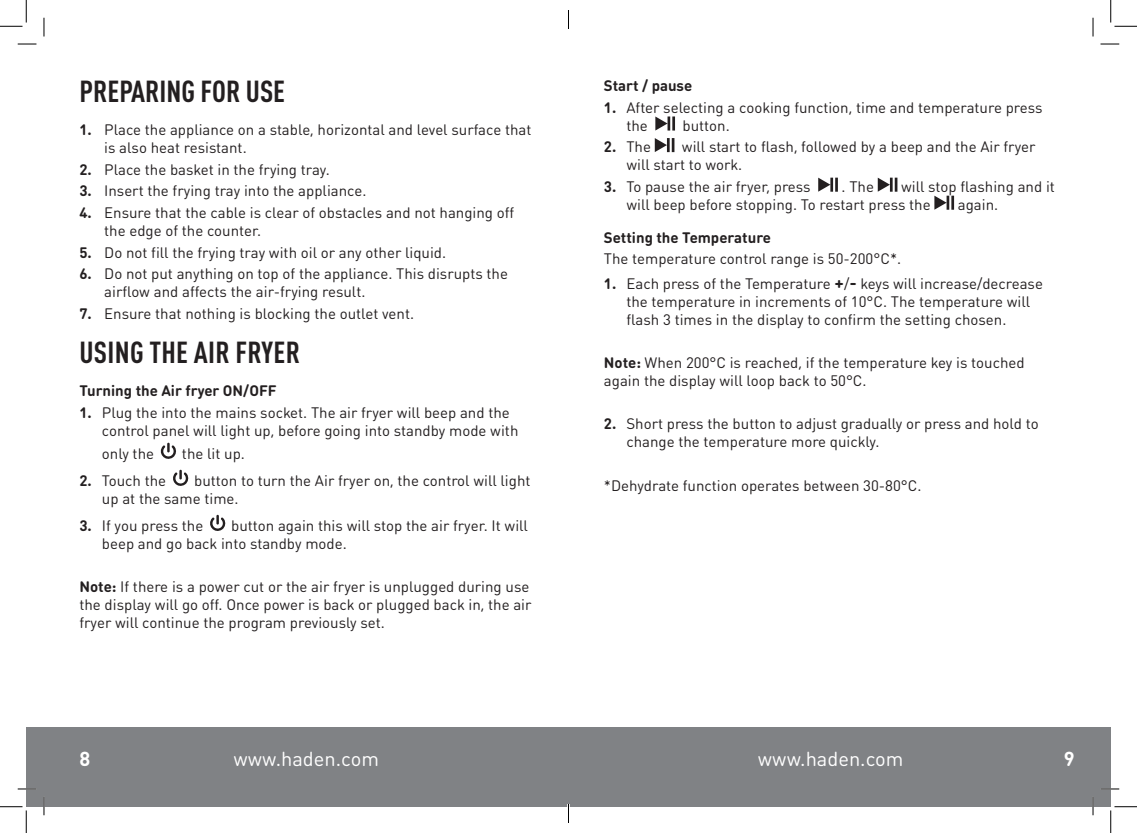
<style>
.page{position:relative;width:1137px;height:833px;background:#fff}
.page>*{position:absolute;margin:0;border:0;box-sizing:border-box;transform-origin:0 0}
.t1{font:700 condensed 30px "DINOT";color:#231f20}
.t2{font:20px "DIN Round Pro";color:#fff}
.t3{font:700 20px "DIN Round Pro";color:#fff}
.t4{font:15px/18px "DIN Round Pro";color:#231f20}
.t5{font:700 15px "DIN Round Pro";color:#231f20}
.s1{font-weight:700}
.s2{font-weight:700;font-size:17.5px}
</style>
<div class="page">
<div style="left:26px;top:726px;width:542px;height:80px;background:#808285"></div>
<div style="left:568px;top:726px;width:543px;height:80px;background:#808285"></div>
<svg style="left:160px;top:442px;width:16px;height:16px"></svg>
<svg style="left:173px;top:469px;width:16px;height:16px"></svg>
<svg style="left:210px;top:514px;width:16px;height:17px"></svg>
<svg style="left:655px;top:116px;width:20px;height:14px"></svg>
<svg style="left:655px;top:138px;width:19px;height:14px"></svg>
<svg style="left:818px;top:177px;width:20px;height:14px"></svg>
<svg style="left:878px;top:177px;width:19px;height:14px"></svg>
<svg style="left:934px;top:195px;width:20px;height:14px"></svg>
<svg style="left:18px;top:43px;width:18px;height:2px"></svg>
<svg style="left:1100px;top:43px;width:19px;height:2px"></svg>
<svg style="left:18px;top:788px;width:18px;height:1px"></svg>
<svg style="left:1101px;top:788px;width:18px;height:1px"></svg>
<svg style="left:43px;top:18px;width:2px;height:18px"></svg>
<svg style="left:43px;top:797px;width:2px;height:17px"></svg>
<svg style="left:1092px;top:18px;width:2px;height:18px"></svg>
<svg style="left:1092px;top:797px;width:2px;height:17px"></svg>
<svg style="left:0;top:0;width:27px;height:27px"></svg>
<svg style="left:0;top:806px;width:27px;height:26px"></svg>
<svg style="left:1110px;top:0;width:27px;height:27px"></svg>
<svg style="left:1110px;top:806px;width:27px;height:26px"></svg>
<svg style="left:568px;top:10px;width:1px;height:19px"></svg>
<svg style="left:568px;top:804px;width:1px;height:18px"></svg>
<p class="t1" style="left:79px;top:70px;width:207px">PREPARING FOR USE</p>
<p class="t4" style="left:104px;top:120px;width:429px;text-indent:-25px"><span class="s1">1.</span> Place the appliance on a stable, horizontal and level surface that is also heat resistant.</p>
<p class="t4" style="left:79px;top:160px;width:252px"><span class="s1">2.</span> Place the basket in the frying tray.</p>
<p class="t4" style="left:79px;top:181px;width:288px"><span class="s1">3.</span> Insert the frying tray into the appliance.</p>
<p class="t4" style="left:104px;top:203px;width:412px;text-indent:-25px"><span class="s1">4.</span> Ensure that the cable is clear of obstacles and not hanging off the edge of the counter.</p>
<p class="t4" style="left:79px;top:242px;width:368px"><span class="s1">5.</span> Do not fill the frying tray with oil or any other liquid.</p>
<p class="t4" style="left:104px;top:264px;width:405px;text-indent:-25px"><span class="s1">6.</span> Do not put anything on top of the appliance. This disrupts the airflow and affects the air-frying result.</p>
<p class="t4" style="left:79px;top:303px;width:336px"><span class="s1">7.</span> Ensure that nothing is blocking the outlet vent.</p>
<p class="t1" style="left:80px;top:330px;width:222px">USING THE AIR FRYER</p>
<p class="t5" style="left:79px;top:380px;width:199px">Turning the Air fryer ON/OFF</p>
<p class="t4" style="left:102px;top:402px;width:418px;text-indent:-22px"><span class="s1">1.</span> Plug the into the mains socket. The air fryer will beep and the control panel will light up, before going into standby mode with</p>
<p class="t4" style="left:102px;top:444px;width:54px">only the</p>
<p class="t4" style="left:182px;top:444px;width:64px">the lit up.</p>
<p class="t4" style="left:79px;top:471px;width:88px"><span class="s1">2.</span> Touch the</p>
<p class="t4" style="left:102px;top:471px;width:430px;text-indent:92px">button to turn the Air fryer on, the control will light up at the same time.</p>
<p class="t4" style="left:79px;top:516px;width:125px"><span class="s1">3.</span> If you press the</p>
<p class="t4" style="left:102px;top:516px;width:428px;text-indent:129px">button again this will stop the air fryer. It will beep and go back into standby mode.</p>
<p class="t4" style="left:79px;top:577px;width:453px"><span class="s1">Note:</span> If there is a power cut or the air fryer is unplugged during use the display will go off. Once power is back or plugged back in, the air fryer will continue the program previously set.</p>
<p class="t5" style="left:604px;top:75px;width:90px">Start / pause</p>
<p class="t4" style="left:626px;top:97px;width:418px;text-indent:-22px"><span class="s1">1.</span> After selecting a cooking function, time and temperature press the</p>
<p class="t4" style="left:682px;top:115px;width:49px">button.</p>
<p class="t4" style="left:626px;top:137px;width:410px;text-indent:55px">will start to flash, followed by a beep and the Air fryer will start to work.</p>
<p class="t4" style="left:604px;top:177px;width:208px"><span class="s1">3.</span> To pause the air fryer, press</p>
<p class="t4" style="left:841px;top:177px;width:34px">. The</p>
<p class="t4" style="left:604px;top:137px;width:49px"><span class="s1">2.</span> The</p>
<p class="t4" style="left:626px;top:177px;width:430px;text-indent:275px">will stop flashing and it will beep before stopping. To restart press the</p>
<p class="t4" style="left:958px;top:195px;width:42px">again.</p>
<p class="t5" style="left:604px;top:227px;width:169px">Setting the Temperature</p>
<p class="t4" style="left:604px;top:249px;width:299px">The temperature control range is 50-200°C*.</p>
<p class="t4" style="left:626px;top:274px;width:418px;text-indent:-22px"><span class="s1">1.</span> Each press of the Temperature <span class="s2">+</span>/<span class="s2">-</span> keys will increase/decrease the temperature in increments of 10°C. The temperature will flash 3 times in the display to confirm the setting chosen.</p>
<p class="t4" style="left:604px;top:353px;width:422px"><span class="s1">Note:</span> When 200°C is reached, if the temperature key is touched again the display will loop back to 50°C.</p>
<p class="t4" style="left:626px;top:414px;width:414px;text-indent:-22px"><span class="s1">2.</span> Short press the button to adjust gradually or press and hold to change the temperature more quickly.</p>
<p class="t4" style="left:604px;top:475px;width:319px">*Dehydrate function operates between 30-80°C.</p>
<h2 class="t3" style="left:79px;top:744px;width:12px">8</h2>
<h2 class="t2" style="left:233px;top:744px;width:147px">www.haden.com</h2>
<h2 class="t2" style="left:758px;top:744px;width:147px">www.haden.com</h2>
<h2 class="t3" style="left:1064px;top:744px;width:12px">9</h2>
</div>
